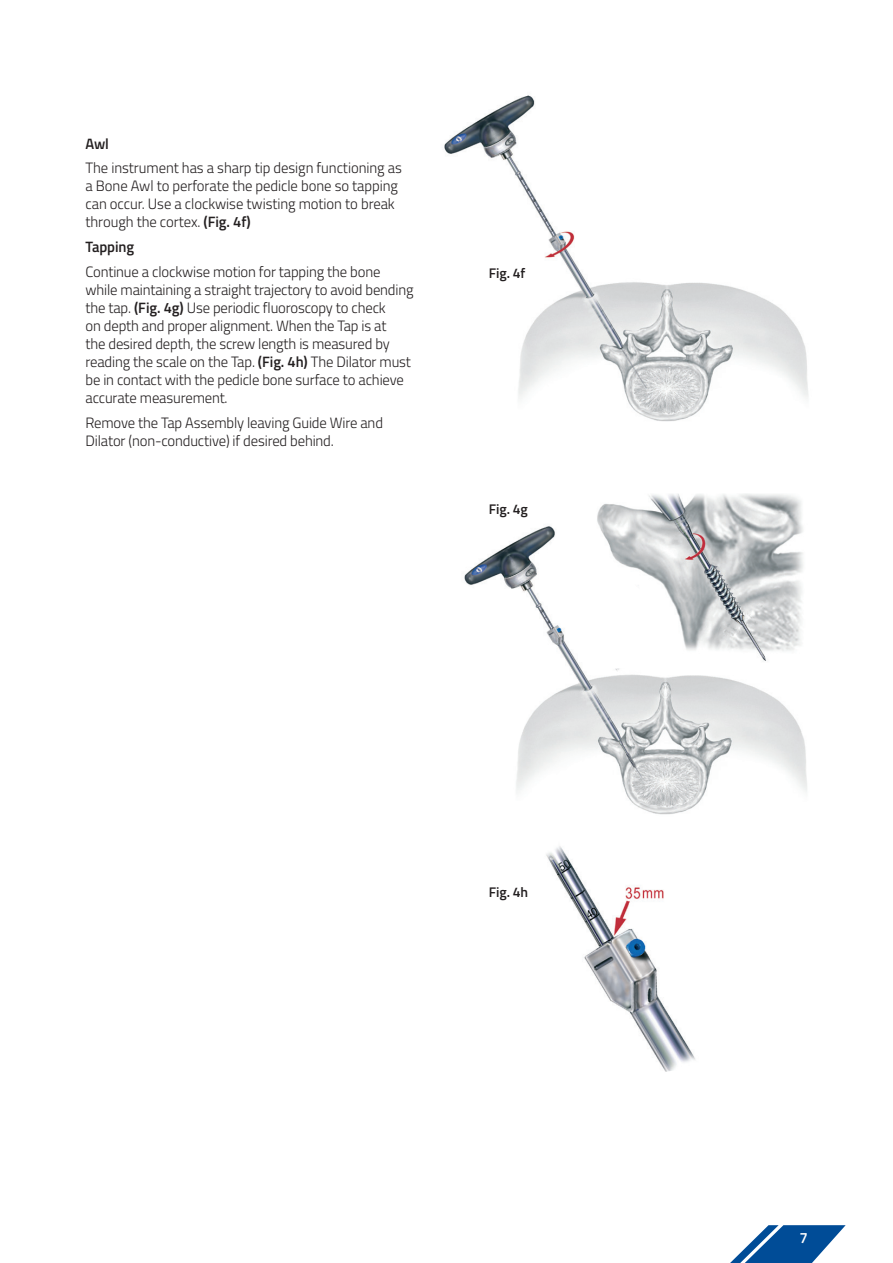
<style>
.page{position:relative;width:893px;height:1263px;background:#fff}
.page>*{position:absolute;margin:0;border:0;box-sizing:border-box;transform-origin:0 0}
.t1{font:300 15px/18px "Titillium";letter-spacing:-.01em;color:#231f20}
.t2{font:600 15px "Titillium";letter-spacing:-.005em;color:#231f20}
.t3{font:600 15px "Titillium";color:#fff}
.t4{font:600 13.95px "Titillium";letter-spacing:-.01em;color:#231f20}
.s1{font-weight:600}
</style>
<div class="page">
<svg style="left:730px;top:1225px;width:116px;height:38px"></svg>
<img style="left:597px;top:494px;width:205px;height:24px">
<img style="left:546px;top:846px;width:149px;height:226px">
<img style="left:464px;top:518px;width:343px;height:297px">
<img style="left:444px;top:95px;width:364px;height:327px">
<p class="t2" style="left:86px;top:132px;width:25px">Awl</p>
<p class="t1" style="left:86px;top:158px;width:318px">The instrument has a sharp tip design functioning as a Bone Awl to perforate the pedicle bone so tapping can occur. Use a clockwise twisting motion to break through the cortex. <span class="s1">(Fig. 4f)</span></p>
<p class="t2" style="left:86px;top:236px;width:50px">Tapping</p>
<p class="t1" style="left:86px;top:262px;width:330px">Continue a clockwise motion for tapping the bone while maintaining a straight trajectory to avoid bending the tap. <span class="s1">(Fig. 4g)</span> Use periodic fluoroscopy to check<br>on depth and proper alignment. When the Tap is at<br>the desired depth, the screw length is measured by reading the scale on the Tap. <span class="s1">(Fig. 4h)</span> The Dilator must be in contact with the pedicle bone surface to achieve accurate measurement.</p>
<p class="t1" style="left:86px;top:413px;width:299px">Remove the Tap Assembly leaving Guide Wire and<br>Dilator (non-conductive) if desired behind.</p>
<p class="t4" style="left:489px;top:262px;width:38px">Fig. 4f</p>
<p class="t4" style="left:489px;top:499px;width:40px">Fig. 4g</p>
<p class="t4" style="left:489px;top:881px;width:41px">Fig. 4h</p>
<p class="t3" style="left:799px;top:1226px;width:10px">7</p>
</div>
